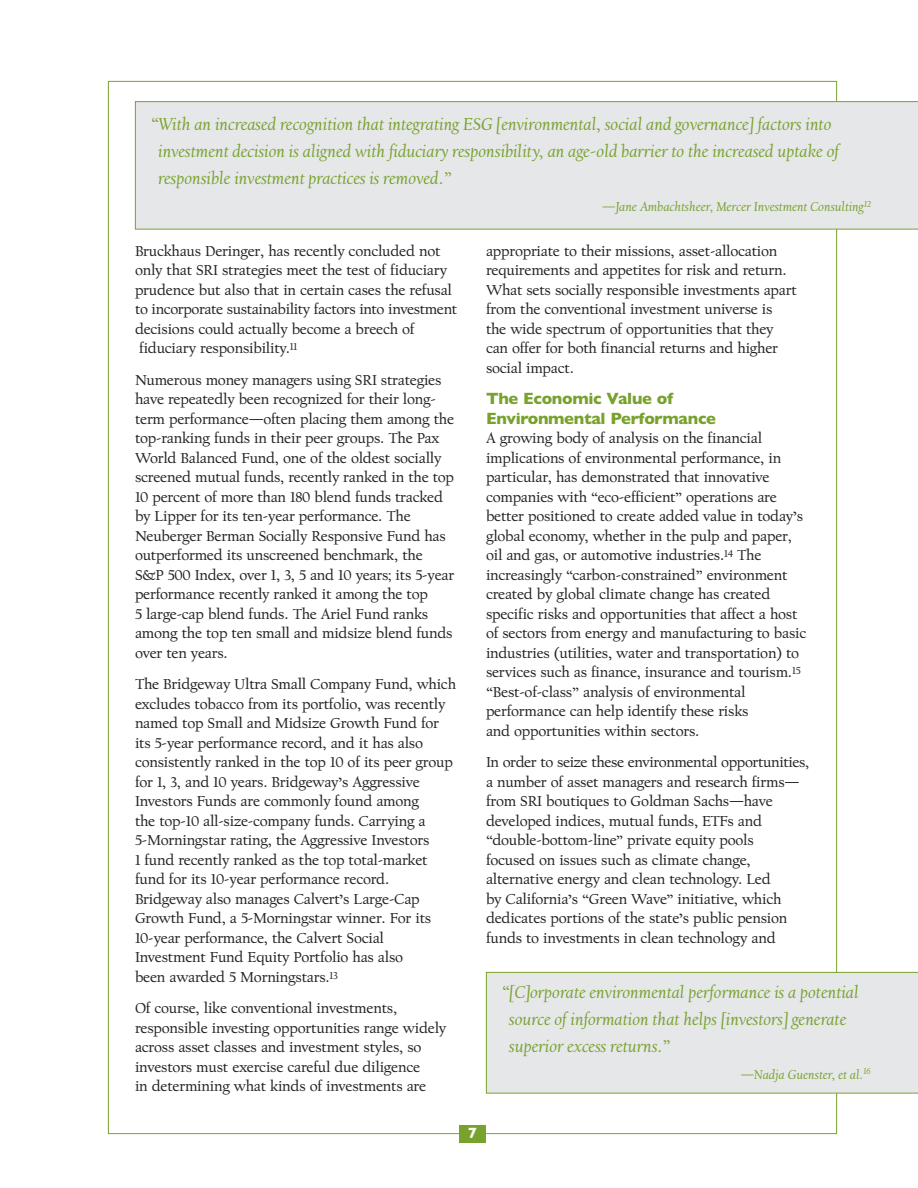
<style>
.page{position:relative;width:918px;height:1188px;background:#fff}
.page>*{position:absolute;margin:0;border:0;box-sizing:border-box;transform-origin:0 0}
.t1{font:italic 18px/27px "Californian FB Text";color:#78a22d}
.t2{font:700 16.5px/19.5px "Gill Sans";letter-spacing:-.02em;color:#78a22d}
.t3{font:15px/19.5px "Californian FB Text";letter-spacing:-.015em;color:#231f20}
.t4{font:700 15px "Gill Sans";color:#fff}
.t5{font:italic 13.5px "Californian FB Text";color:#78a22d}
</style>
<div class="page">
<div style="left:135px;top:101px;width:783px;height:129px;background:#e6e7e9"></div>
<div style="left:459px;top:1125px;width:27px;height:18px;background:#78a22d"></div>
<div style="left:486px;top:972px;width:432px;height:122px;background:#e6e7e9"></div>
<p class="t1" style="left:159px;top:110px;width:682px;text-indent:-8px">“With an increased recognition that integrating ESG [environmental, social and governance] factors into investment decision is aligned with fiduciary responsibility, an age-old barrier to the increased uptake of responsible investment practices is removed.”</p>
<p class="t5" style="left:602px;top:199px;width:270px">—Jane Ambachtsheer, Mercer Investment Consulting<sup>12</sup></p>
<p class="t3" style="left:135px;top:241px;width:324px">Bruckhaus Deringer, has recently concluded not only that SRI strategies meet the test of fiduciary prudence but also that in certain cases the refusal to incorporate sustainability factors into investment decisions could actually become a breech of fiduciary responsibility.<sup>11</sup></p>
<p class="t3" style="left:135px;top:370px;width:321px">Numerous money managers using SRI strategies have repeatedly been recognized for their long&shy;term performance—often placing them among the top-ranking funds in their peer groups. The Pax World Balanced Fund, one of the oldest socially screened mutual funds, recently ranked in the top 10 percent of more than 180 blend funds tracked by Lipper for its ten-year performance. The Neuberger Berman Socially Responsive Fund has outperformed its unscreened benchmark, the S&amp;P 500 Index, over 1, 3, 5 and 10 years; its 5-year performance recently ranked it among the top<br>5 large-cap blend funds. The Ariel Fund ranks among the top ten small and midsize blend funds over ten years.</p>
<p class="t3" style="left:135px;top:674px;width:323px">The Bridgeway Ultra Small Company Fund, which excludes tobacco from its portfolio, was recently named top Small and Midsize Growth Fund for its 5-year performance record, and it has also consistently ranked in the top 10 of its peer group for 1, 3, and 10 years. Bridgeway’s Aggressive Investors Funds are commonly found among<br>the top-10 all-size-company funds. Carrying a 5-Morningstar rating, the Aggressive Investors<br>1 fund recently ranked as the top total-market fund for its 10-year performance record.<br>Bridgeway also manages Calvert’s Large-Cap Growth Fund, a 5-Morningstar winner. For its 10-year performance, the Calvert Social Investment Fund Equity Portfolio has also<br>been awarded 5 Morningstars.<sup>13</sup></p>
<p class="t3" style="left:135px;top:998px;width:313px">Of course, like conventional investments, responsible investing opportunities range widely across asset classes and investment styles, so investors must exercise careful due diligence<br>in determining what kinds of investments are</p>
<p class="t3" style="left:486px;top:241px;width:312px">appropriate to their missions, asset-allocation requirements and appetites for risk and return.<br>What sets socially responsible investments apart from the conventional investment universe is<br>the wide spectrum of opportunities that they can offer for both financial returns and higher social impact.</p>
<p class="t2" style="left:486px;top:389px;width:232px">The Economic Value of<br>Environmental Performance</p>
<p class="t3" style="left:486px;top:429px;width:322px">A growing body of analysis on the financial implications of environmental performance, in particular, has demonstrated that innovative companies with “eco-efficient” operations are better positioned to create added value in today’s global economy, whether in the pulp and paper, oil and gas, or automotive industries.<sup>14</sup> The increasingly “carbon-constrained” environment created by global climate change has created specific risks and opportunities that affect a host of sectors from energy and manufacturing to basic industries (utilities, water and transportation) to services such as finance, insurance and tourism.<sup>15 </sup>“Best-of-class” analysis of environmental performance can help identify these risks<br>and opportunities within sectors.</p>
<p class="t3" style="left:486px;top:752px;width:325px">In order to seize these environmental opportunities, a number of asset managers and research firms— from SRI boutiques to Goldman Sachs—have developed indices, mutual funds, ETFs and “double-bottom-line” private equity pools<br>focused on issues such as climate change, alternative energy and clean technology. Led<br>by California’s “Green Wave” initiative, which dedicates portions of the state’s public pension funds to investments in clean technology and</p>
<p class="t1" style="left:510px;top:978px;width:351px;text-indent:-8px">“[C]orporate environmental performance is a potential source of information that helps [investors] generate superior excess returns.”</p>
<p class="t5" style="left:741px;top:1066px;width:132px">—Nadja Guenster, et al.<sup>16</sup></p>
<p class="t4" style="left:468px;top:1125px;width:10px">7</p>
</div>
